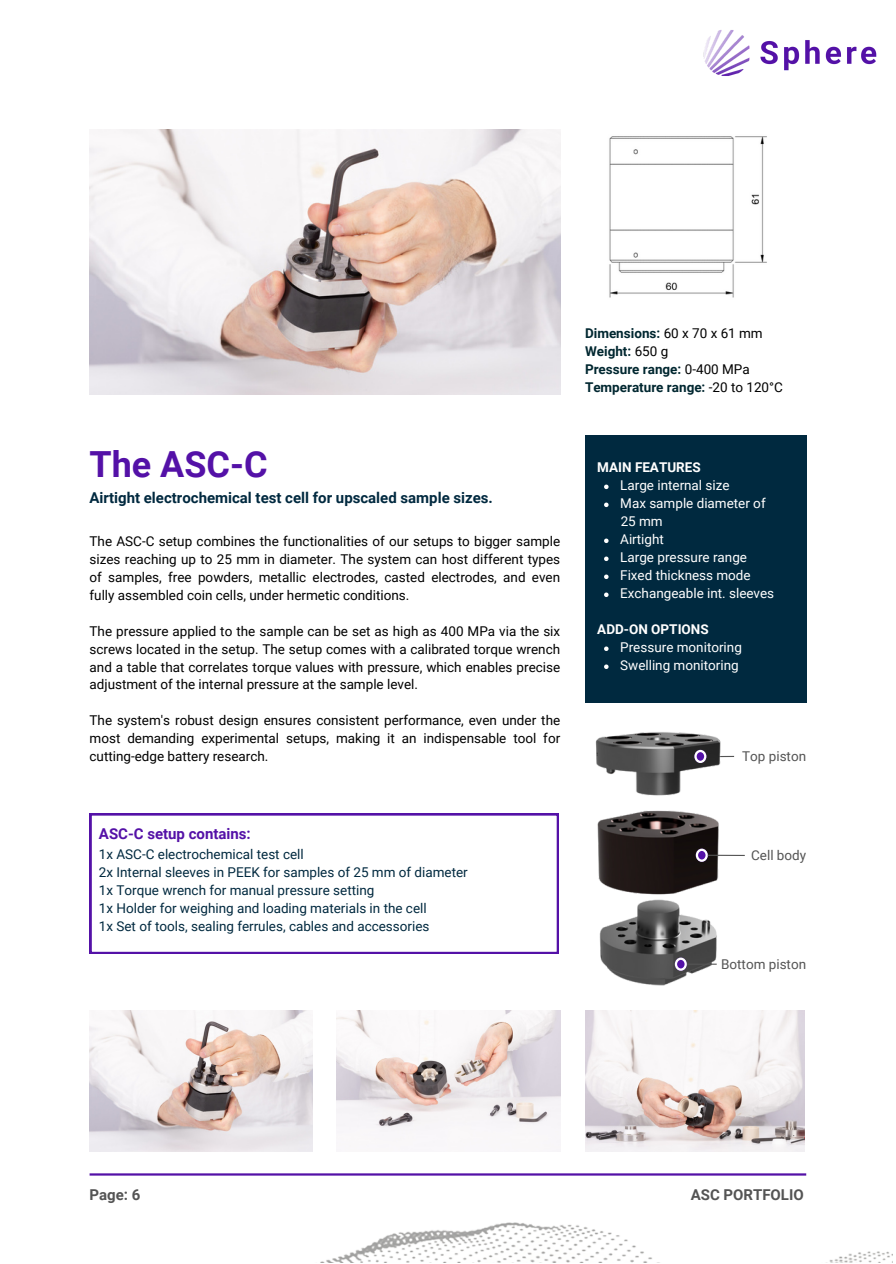
<style>
.page{position:relative;width:896px;height:1264px;background:#fff}
.page>*{position:absolute;margin:0;border:0;box-sizing:border-box;transform-origin:0 0}
.t1{font:700 36px "Roboto";color:#5411a7}
.t2{font:700 15px "Roboto";color:#00293f}
.t3{font:700 15px "Roboto";color:#5411a7}
.t4{font:700 15px "Roboto";color:#545454}
.t5{font:13.5px/18px "Roboto";color:#000;text-align:justify}
.t6{font:13.5px/18px "Roboto";color:#00293f}
.t7{font:13.5px "Roboto";color:#fff}
.t8{font:700 13.5px/18px "Roboto";color:#002730}
.t9{font:13.5px "Roboto";color:#545454}
.t10{font:700 13.5px "Roboto";color:#fff}
.s1{font-weight:400;color:#000}
</style>
<div class="page">
<hr style="left:90px;top:1173px;width:716px;height:2px;background:#5411a7">
<svg style="left:90px;top:813px;width:468px;height:140px"></svg>
<img style="left:90px;top:1010px;width:222px;height:141px">
<img style="left:337px;top:1010px;width:223px;height:122px">
<img style="left:585px;top:1010px;width:219px;height:141px">
<img style="left:90px;top:130px;width:470px;height:264px">
<img style="left:703px;top:30px;width:174px;height:46px">
<div style="left:585px;top:435px;width:221px;height:267px;background:#00293f"></div>
<svg style="left:604px;top:484px;width:4px;height:5px"></svg>
<svg style="left:604px;top:502px;width:4px;height:5px"></svg>
<svg style="left:604px;top:538px;width:4px;height:5px"></svg>
<svg style="left:604px;top:556px;width:4px;height:5px"></svg>
<svg style="left:604px;top:574px;width:4px;height:5px"></svg>
<svg style="left:604px;top:592px;width:4px;height:5px"></svg>
<svg style="left:604px;top:646px;width:4px;height:5px"></svg>
<svg style="left:604px;top:664px;width:4px;height:5px"></svg>
<img style="left:595px;top:732px;width:140px;height:254px">
<svg style="left:694px;top:749px;width:40px;height:14px"></svg>
<svg style="left:675px;top:957px;width:41px;height:13px"></svg>
<svg style="left:696px;top:848px;width:12px;height:13px"></svg>
<hr style="left:708px;top:854px;width:37px;height:2px;background:#545454">
<img style="left:609px;top:136px;width:158px;height:162px">
<img style="left:284px;top:1173px;width:608px;height:89px">
<p class="t1" style="left:90px;top:443px;width:179px">The ASC-C</p>
<p class="t2" style="left:90px;top:489px;width:405px">Airtight electrochemical test cell for upscaled sample sizes.</p>
<p class="t5" style="left:90px;top:532px;width:472px">The ASC-C setup combines the functionalities of our setups to bigger sample sizes reaching up to 25 mm in diameter. The system can host different types of samples, free powders, metallic electrodes, casted electrodes, and even fully assembled coin cells, under hermetic conditions.</p>
<p class="t5" style="left:90px;top:622px;width:472px">The pressure applied to the sample can be set as high as 400 MPa via the six screws located in the setup. The setup comes with a calibrated torque wrench and a table that correlates torque values with pressure, which enables precise adjustment of the internal pressure at the sample level.</p>
<p class="t5" style="left:90px;top:712px;width:472px">The system's robust design ensures consistent performance, even under the most demanding experimental setups, making it an indispensable tool for cutting-edge battery research.</p>
<p class="t8" style="left:585px;top:324px;width:199px">Dimensions: <span class="s1">60 x 70 x 61 mm<br></span>Weight: <span class="s1">650 g<br></span>Pressure range: <span class="s1">0-400 MPa<br></span>Temperature range: <span class="s1">-20 to 120°C</span></p>
<p class="t10" style="left:597px;top:459px;width:105px">MAIN FEATURES</p>
<p class="t7" style="left:620px;top:477px;width:111px">Large internal size</p>
<h3 class="t7" style="left:620px;top:495px;width:147px">Max sample diameter of</h3>
<h4 class="t7" style="left:620px;top:513px;width:44px">25 mm</h4>
<p class="t7" style="left:620px;top:531px;width:45px">Airtight</p>
<p class="t7" style="left:620px;top:549px;width:128px">Large pressure range</p>
<p class="t7" style="left:620px;top:567px;width:132px">Fixed thickness mode</p>
<p class="t7" style="left:620px;top:585px;width:155px">Exchangeable int. sleeves</p>
<p class="t10" style="left:597px;top:621px;width:113px">ADD-ON OPTIONS</p>
<p class="t7" style="left:620px;top:639px;width:123px">Pressure monitoring</p>
<p class="t7" style="left:620px;top:657px;width:120px">Swelling monitoring</p>
<p class="t9" style="left:742px;top:748px;width:65px">Top piston</p>
<p class="t3" style="left:99px;top:824px;width:153px">ASC-C setup contains:</p>
<p class="t6" style="left:99px;top:845px;width:370px">1x ASC-C electrochemical test cell<br>2x Internal sleeves in PEEK for samples of 25 mm of diameter 1x Torque wrench for manual pressure setting<br>1x Holder for weighing and loading materials in the cell<br>1x Set of tools, sealing ferrules, cables and accessories</p>
<p class="t9" style="left:751px;top:847px;width:56px">Cell body</p>
<p class="t9" style="left:721px;top:956px;width:86px">Bottom piston</p>
<p class="t4" style="left:90px;top:1186px;width:52px">Page: 6</p>
<h1 class="t4" style="left:690px;top:1186px;width:115px">ASC PORTFOLIO</h1>
</div>
